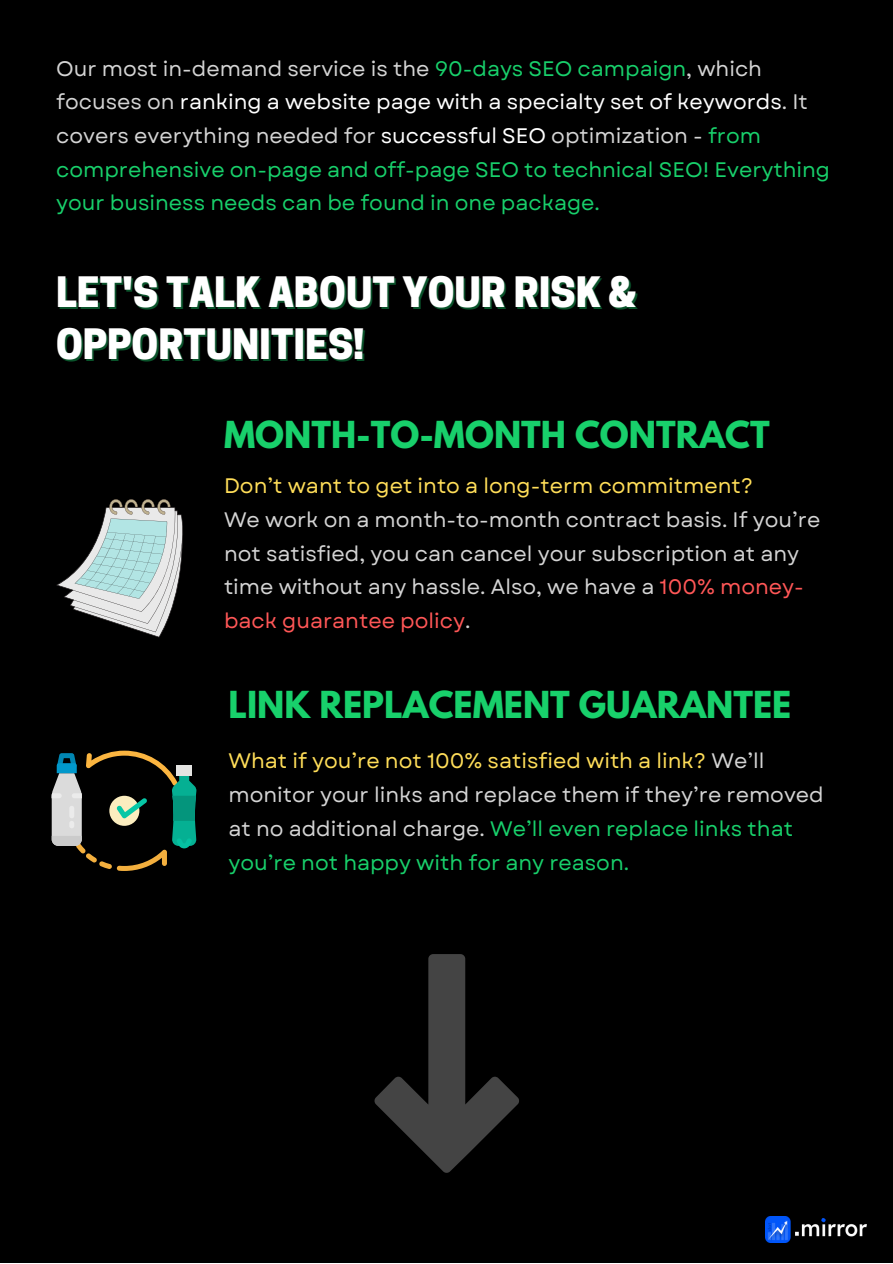
<style>
.page{position:relative;width:893px;height:1264px;background:#fff}
.page>*{position:absolute;margin:0;border:0;box-sizing:border-box;transform-origin:0 0}
.t1{font:800 39.3px/51.8px "Cooper Hewitt";color:#fff}
.t2{font:700 33px "League Spartan";color:#18d06b}
.t3{font:21px/33.8px "Garet";color:#d4d4d4}
.t4{font:21px/33.8px "Garet";color:#18d06b}
.t5{font:21px "Garet";color:#ffde59}
.s1{color:#d4d4d4}
.s2{color:#fff}
.s3{color:#ff5757}
.s4{color:#ffde59}
.s5{color:#18d06b}
</style>
<div class="page">
<div style="left:0;top:0;width:892px;height:1262px;background:#000"></div>
<svg style="left:56px;top:499px;width:127px;height:138px"></svg>
<svg style="left:52px;top:750px;width:144px;height:121px"></svg>
<div style="left:69px;top:805px;width:5px;height:13px;background:#ebebeb;border-radius:3px"></div>
<div style="left:69px;top:820px;width:5px;height:8px;background:#ebebeb;border-radius:3px"></div>
<svg style="left:374px;top:954px;width:145px;height:218px"></svg>
<img style="left:765px;top:1216px;width:101px;height:26px">
<p class="t4" style="left:56px;top:51px;width:775px"><span class="s1">Our most in-demand service is the</span> 90-days SEO campaign<span class="s1">, which focuses on</span> <span class="s2">ranking a website page with a specialty set of keywords</span><span class="s1">. It covers everything needed for</span> <span class="s2">successful SEO</span> <span class="s1">optimization -</span> from comprehensive on-page and off-page SEO to technical SEO! Everything your business needs can be found in one package.</p>
<h1 class="t1" style="left:56px;top:271px;width:581px">LET'S TALK ABOUT YOUR RISK &amp;<br>OPPORTUNITIES!</h1>
<h2 class="t2" style="left:224px;top:418px;width:547px">MONTH-TO-MONTH CONTRACT</h2>
<p class="t5" style="left:224px;top:470px;width:530px">Don’t want to get into a long-term commitment?</p>
<p class="t3" style="left:224px;top:503px;width:598px">We work on a month-to-month contract basis. If you’re not satisfied, you can cancel your subscription at any time without any hassle. Also, we have a <span class="s3">100% money&shy;back guarantee policy</span>.</p>
<h2 class="t2" style="left:228px;top:688px;width:564px">LINK REPLACEMENT GUARANTEE</h2>
<p class="t3" style="left:228px;top:744px;width:596px"><span class="s4">What if you’re not 100% satisfied with a link?</span> We’ll monitor your links and replace them if they’re removed at no additional charge. <span class="s5">We’ll even replace links that you’re not happy with for any reason.</span></p>
</div>
